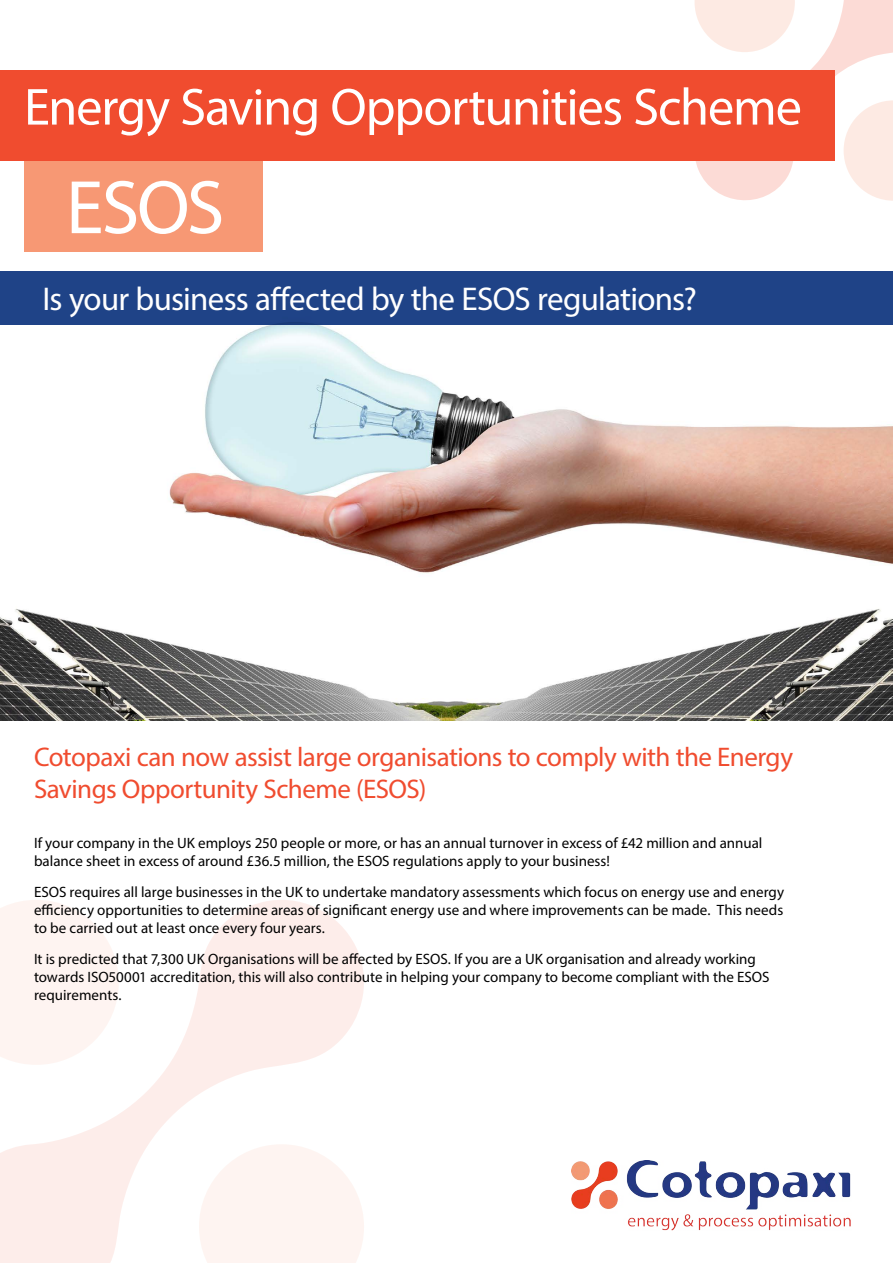
<style>
.page{position:relative;width:893px;height:1263px;background:#fff}
.page>*{position:absolute;margin:0;border:0;box-sizing:border-box;transform-origin:0 0}
.t1{font:76.5px "Myriad Pro";color:#fff}
.t2{font:52.5px "Myriad Pro";letter-spacing:-.025em;color:#fff}
.t3{font:33px "Myriad Pro";letter-spacing:-.025em;color:#fff}
.t4{font:27px/32.4px "Myriad Pro";letter-spacing:-.02em;color:#f04c2f}
.t5{font:15px/18px "Myriad Pro";color:#000}
</style>
<div class="page">
<img style="left:0;top:325px;width:893px;height:396px">
<svg style="left:0;top:900px;width:364px;height:363px;fill:#fef4f1"></svg>
<svg style="left:694px;top:0;width:199px;height:201px"></svg>
<div style="left:0;top:70px;width:835px;height:91px;background:#f04c2f"></div>
<div style="left:24px;top:161px;width:238px;height:90px;background:#f79874"></div>
<div style="left:0;top:272px;width:893px;height:53px;background:#1f4387"></div>
<img style="left:572px;top:1161px;width:279px;height:69px">
<h2 class="t2" style="left:24px;top:75px;width:779px">Energy Saving Opportunities Scheme</h2>
<h1 class="t1" style="left:66px;top:160px;width:160px">ESOS</h1>
<h3 class="t3" style="left:43px;top:278px;width:656px">Is your business affected by the ESOS regulations?</h3>
<h3 class="t4" style="left:34px;top:740px;width:761px">Cotopaxi can now assist large organisations to comply with the Energy<br>Savings Opportunity Scheme (ESOS)</h3>
<p class="t5" style="left:34px;top:834px;width:730px">If your company in the UK employs 250 people or more, or has an annual turnover in excess of £42 million and annual balance sheet in excess of around £36.5 million, the ESOS regulations apply to your business!</p>
<p class="t5" style="left:34px;top:883px;width:752px;text-align:justify">ESOS requires all large businesses in the UK to undertake mandatory assessments which focus on energy use and energy efficiency opportunities to determine areas of significant energy use and where improvements can be made. This needs to be carried out at least once every four years.</p>
<p class="t5" style="left:34px;top:950px;width:737px">It is predicted that 7,300 UK Organisations will be affected by ESOS. If you are a UK organisation and already working towards ISO50001 accreditation, this will also contribute in helping your company to become compliant with the ESOS requirements.</p>
</div>
